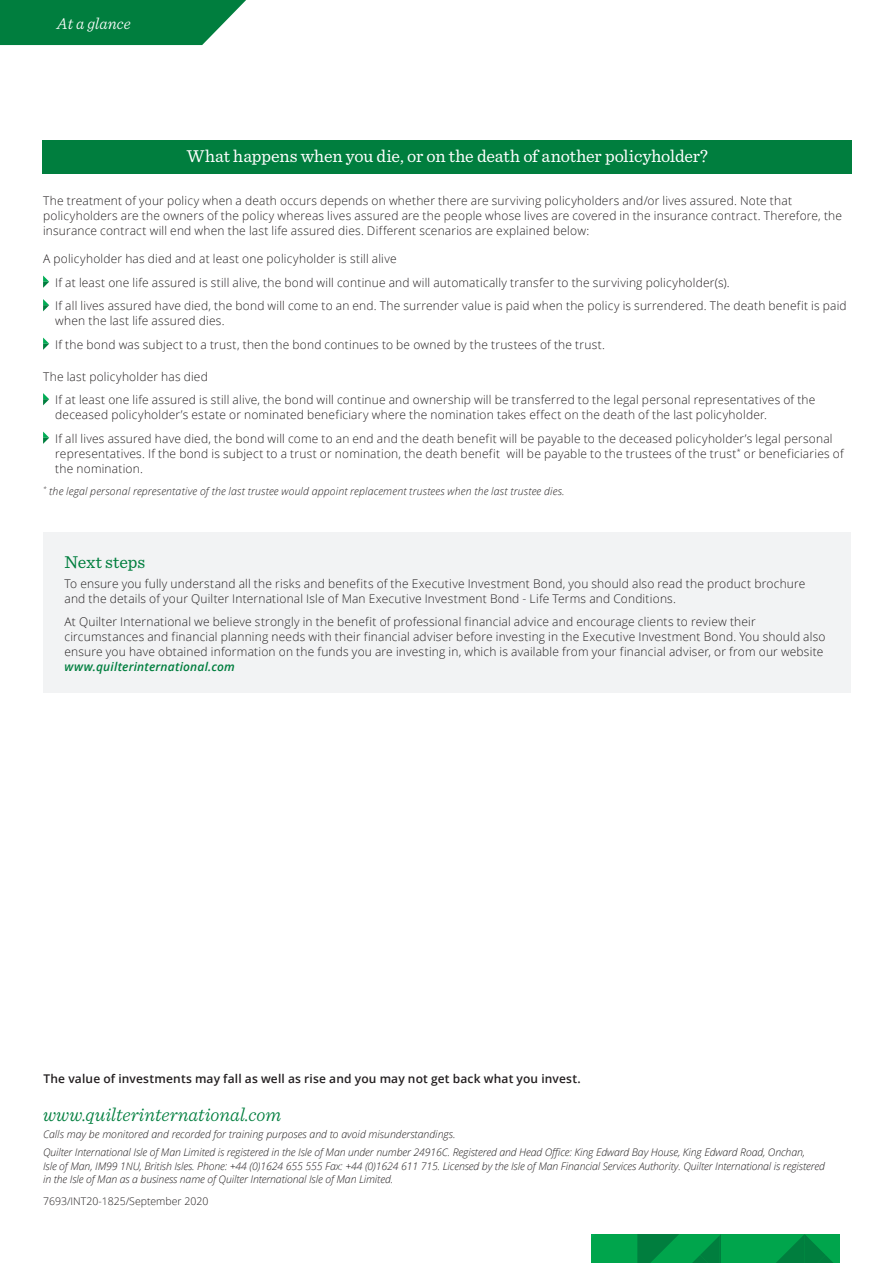
<style>
.page{position:relative;width:893px;height:1263px;background:#fff}
.page>*{position:absolute;margin:0;border:0;box-sizing:border-box;transform-origin:0 0}
.t1{font:italic 300 19.5px "Sentinel";color:#007e3e}
.t2{font:18px "Sentinel";letter-spacing:-.01em;color:#fff}
.t3{font:18px "Sentinel";color:#007e3e}
.t4{font:italic 300 16.5px "Sentinel";color:#fff}
.t5{font:300 12px/15px "Open Sans";letter-spacing:.015em;color:#231f20}
.t6{font:600 12px "Open Sans";letter-spacing:.015em;color:#231f20}
.t7{font:italic 600 12px "Open Sans";letter-spacing:.015em;color:#007e3e}
.t8{font:italic 300 10.5px/17.7px "Open Sans";letter-spacing:-.01em;color:#231f20}
.t9{font:italic 300 10.5px "Open Sans";letter-spacing:.015em;color:#231f20}
.t10{font:300 10.5px "Open Sans";color:#231f20}
</style>
<div class="page">
<div style="left:43px;top:140px;width:809px;height:33px;background:#007e3e"></div>
<svg style="left:43px;top:276px;width:6px;height:12px"></svg>
<svg style="left:43px;top:299px;width:6px;height:12px"></svg>
<svg style="left:43px;top:338px;width:6px;height:12px"></svg>
<svg style="left:43px;top:393px;width:6px;height:12px"></svg>
<svg style="left:43px;top:432px;width:6px;height:12px"></svg>
<div style="left:43px;top:532px;width:807px;height:161px;background:#f2f3f4"></div>
<svg style="left:0;top:0;width:246px;height:45px;background:#16894e"></svg>
<svg style="left:591px;top:1234px;width:249px;height:29px;background:#009a48"></svg>
<h3 class="t4" style="left:57px;top:11px;width:75px">At a glance</h3>
<h2 class="t2" style="left:187px;top:143px;width:523px">What happens when you die, or on the death of another policyholder?</h2>
<p class="t5" style="left:43px;top:193px;width:800px">The treatment of your policy when a death occurs depends on whether there are surviving policyholders and/or lives assured. Note that policyholders are the owners of the policy whereas lives assured are the people whose lives are covered in the insurance contract. Therefore, the insurance contract will end when the last life assured dies. Different scenarios are explained below:</p>
<p class="t5" style="left:55px;top:247px;width:793px;line-height:23.5px;text-indent:-12px">A policyholder has died and at least one policyholder is still alive<br>If at least one life assured is still alive, the bond will continue and will automatically transfer to the surviving policyholder(s).<br>If all lives assured have died, the bond will come to an end. The surrender value is paid when the policy is surrendered. The death benefit is paid</p>
<p class="t5" style="left:55px;top:309px;width:551px;line-height:23.5px">when the last life assured dies.<br>If the bond was subject to a trust, then the bond continues to be owned by the trustees of the trust.</p>
<p class="t5" style="left:55px;top:364px;width:762px;line-height:23.5px;text-indent:-12px">The last policyholder has died<br>If at least one life assured is still alive, the bond will continue and ownership will be transferred to the legal personal representatives of the</p>
<p class="t5" style="left:55px;top:403px;width:779px;line-height:23.5px">deceased policyholder’s estate or nominated beneficiary where the nomination takes effect on the death of the last policyholder.<br>If all lives assured have died, the bond will come to an end and the death benefit will be payable to the deceased policyholder’s legal personal</p>
<p class="t5" style="left:55px;top:446px;width:790px">representatives. If the bond is subject to a trust or nomination, the death benefit will be payable to the trustees of the trust<sup>*</sup> or beneficiaries of the nomination.</p>
<p class="t9" style="left:43px;top:484px;width:523px"><sup>*</sup> the legal personal representative of the last trustee would appoint replacement trustees when the last trustee dies.</p>
<h2 class="t3" style="left:64px;top:548px;width:82px">Next steps</h2>
<p class="t5" style="left:64px;top:576px;width:742px">To ensure you fully understand all the risks and benefits of the Executive Investment Bond, you should also read the product brochure and the details of your Quilter International Isle of Man Executive Investment Bond - Life Terms and Conditions.</p>
<p class="t5" style="left:64px;top:614px;width:763px">At Quilter International we believe strongly in the benefit of professional financial advice and encourage clients to review their circumstances and financial planning needs with their financial adviser before investing in the Executive Investment Bond. You should also ensure you have obtained information on the funds you are investing in, which is available from your financial adviser, or from our website</p>
<p class="t7" style="left:64px;top:659px;width:172px">www.quilterinternational.com</p>
<p class="t6" style="left:43px;top:1071px;width:539px">The value of investments may fall as well as rise and you may not get back what you invest.</p>
<h1 class="t1" style="left:43px;top:1100px;width:240px">www.quilterinternational.com</h1>
<p class="t8" style="left:43px;top:1125px;width:763px">Calls may be monitored and recorded for training purposes and to avoid misunderstandings.<br>Quilter International Isle of Man Limited is registered in the Isle of Man under number 24916C. Registered and Head Office: King Edward Bay House, King Edward Road, Onchan,</p>
<p class="t8" style="left:43px;top:1159px;width:783px;line-height:13.5px">Isle of Man, IM99 1NU, British Isles. Phone: +44 (0)1624 655 555 Fax: +44 (0)1624 611 715. Licensed by the Isle of Man Financial Services Authority. Quilter International is registered in the Isle of Man as a business name of Quilter International Isle of Man Limited.</p>
<p class="t10" style="left:43px;top:1194px;width:167px">7693/INT20-1825/September 2020</p>
</div>
